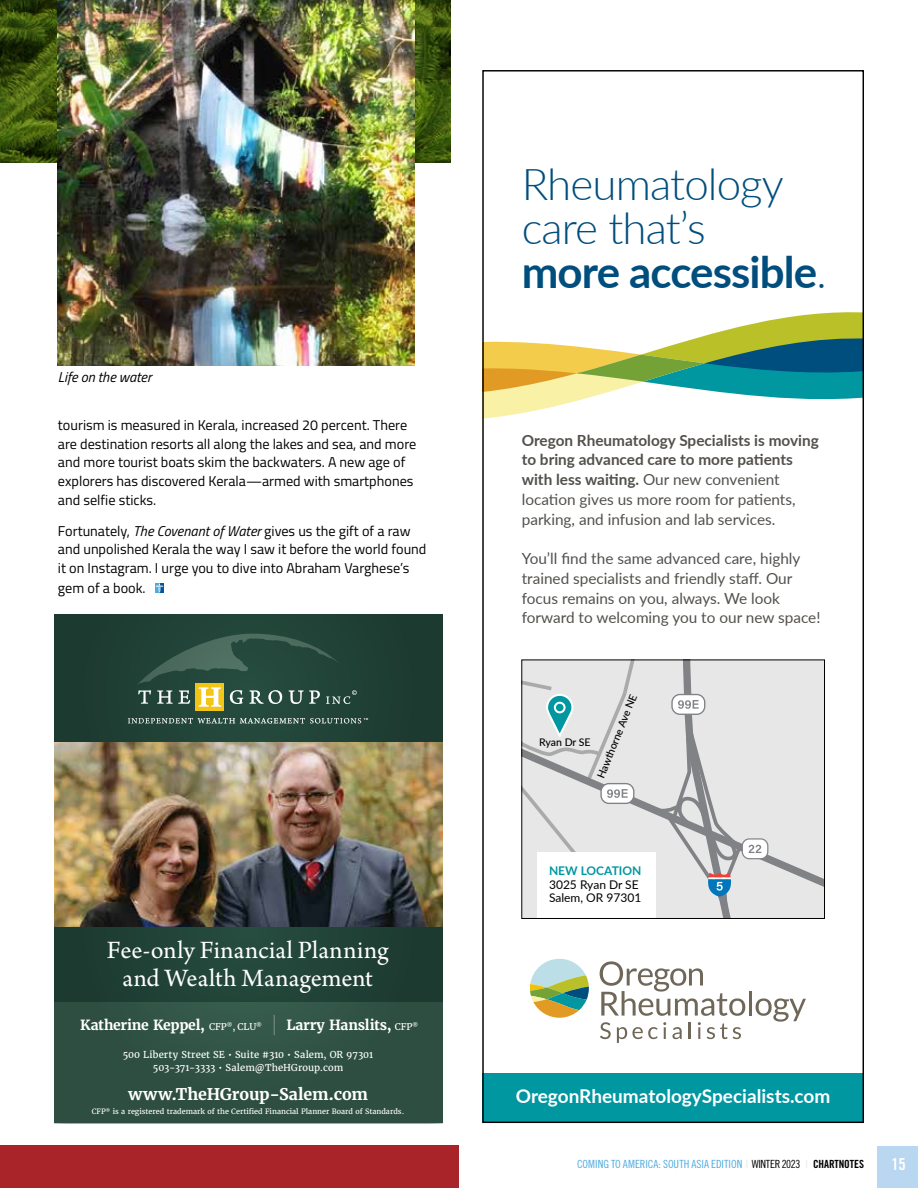
<style>
.page{position:relative;width:918px;height:1188px;background:#fff}
.page>*{position:absolute;margin:0;border:0;box-sizing:border-box;transform-origin:0 0}
.t1{font:300 43.8px/43.8px "Lato";letter-spacing:-.02em;color:#004e7d}
.t2{font:26.25px/27.8px "Arno Pro";letter-spacing:.005em;color:#fff;text-align:center}
.t3{font:700 19.05px "Lato";color:#fff}
.t4{font:16.5px "Trade Gothic Bold Cond Twenty";color:#fff}
.t5{font:700 16.05px "Merriweather";letter-spacing:-.01em;color:#fff}
.t6{font:700 15.3px/19.8px "Lato";color:#53504c}
.t7{font:15.3px/19.8px "Lato";color:#53504c}
.t8{font:14.25px/18.8px "Titillium Web";color:#000}
.t9{font:italic 14.25px "Titillium Web";letter-spacing:-.005em;color:#000}
.t10{font:700 13.95px "Merriweather";letter-spacing:-.015em;color:#fff}
.t11{font:12px/13.6px "Lato";color:#000}
.t12{font:700 12px "Lato";color:#0097a1}
.t13{font:11.25px "Trade Gothic Cond Eighteen";letter-spacing:-.005em;color:#4faadf}
.t14{font:500 10.5px "Lato";letter-spacing:-.01em;color:#000}
.t15{font:9.45px/13.2px "Merriweather";letter-spacing:.005em;color:#fff;text-align:center}
.t16{font:9.3px "Merriweather";color:#fff}
.t17{font:7.35px "Merriweather";color:#fff}
.t18{font:5.4px "Merriweather";color:#fff}
.s1{font-style:italic}
.s2{font-weight:400;font-size:9.3px}
.s3{font-weight:700}
.s4{font-weight:400}
.s5{color:#e6e7e8}
.s6{color:#000}
.s7{font-family:"Trade Gothic Bold Cond Twenty";color:#000}
</style>
<div class="page">
<div style="left:877px;top:1146px;width:41px;height:42px;background:#b9d7f0"></div>
<img style="left:0;top:0;width:58px;height:162px">
<div style="left:0;top:1146px;width:459px;height:42px;background:#a82428"></div>
<div style="left:54px;top:614px;width:388px;height:509px;background:#2e4e42"></div>
<div style="left:54px;top:614px;width:388px;height:388px;background:#1d3a30"></div>
<svg style="left:127px;top:614px;width:242px;height:128px;fill:#234639"></svg>
<svg style="left:76px;top:756px;width:344px;height:345px"></svg>
<img style="left:54px;top:742px;width:388px;height:184px">
<svg style="left:274px;top:1015px;width:1px;height:20px"></svg>
<svg style="left:155px;top:583px;width:9px;height:10px"></svg>
<svg style="left:484px;top:312px;width:378px;height:107px"></svg>
<svg style="left:530px;top:959px;width:59px;height:59px"></svg>
<svg style="left:600px;top:961px;width:145px;height:55px"></svg>
<hr style="left:749px;top:991px;width:3px;height:25px;background:#6f6758">
<svg style="left:756px;top:998px;width:50px;height:24px"></svg>
<svg style="left:600px;top:1022px;width:11px;height:17px"></svg>
<svg style="left:617px;top:1022px;width:49px;height:21px"></svg>
<svg style="left:672px;top:1027px;width:10px;height:12px"></svg>
<svg style="left:689px;top:1022px;width:2px;height:17px"></svg>
<svg style="left:698px;top:1022px;width:3px;height:17px"></svg>
<svg style="left:707px;top:1024px;width:34px;height:15px"></svg>
<div style="left:482px;top:1074px;width:382px;height:49px;background:#0097a1"></div>
<div style="left:522px;top:660px;width:303px;height:258px;background:#e7e7e8"></div>
<svg style="left:527px;top:798px;width:296px;height:89px"></svg>
<div style="left:742px;top:838px;width:26px;height:21px;border:1px solid #808285;border-radius:7px"></div>
<div style="left:601px;top:784px;width:33px;height:19px;background:#fff;border-radius:8px"></div>
<div style="left:600px;top:783px;width:34px;height:21px;border:1px solid #808285;border-radius:8px"></div>
<svg style="left:524px;top:662px;width:112px;height:136px"></svg>
<svg style="left:654px;top:662px;width:113px;height:255px"></svg>
<div style="left:537px;top:852px;width:118px;height:66px;background:#fff"></div>
<div style="left:522px;top:660px;width:303px;height:259px;border:1px solid #000"></div>
<img style="left:415px;top:0;width:35px;height:162px">
<img style="left:58px;top:0;width:357px;height:366px">
<p class="t9" style="left:58px;top:367px;width:95px">Life on the water</p>
<p class="t8" style="left:58px;top:415px;width:360px">tourism is measured in Kerala, increased 20 percent. There are destination resorts all along the lakes and sea, and more and more tourist boats skim the backwaters. A new age of explorers has discovered Kerala—armed with smartphones and selfie sticks.</p>
<p class="t8" style="left:58px;top:520px;width:370px">Fortunately, <span class="s1">The Covenant of Water</span> gives us the gift of a raw and unpolished Kerala the way I saw it before the world found it on Instagram. I urge you to dive into Abraham Varghese’s gem of a book.</p>
<h2 class="t2" style="left:107px;top:938px;width:283px">Fee-only Financial Planning and Wealth Management</h2>
<p class="t10" style="left:80px;top:1016px;width:126px">Katherine Keppel,</p>
<p class="t18" style="left:413px;top:1022px;width:7px">®</p>
<p class="t10" style="left:286px;top:1016px;width:128px">Larry Hanslits, <span class="s2">CFP</span></p>
<p class="t16" style="left:209px;top:1021px;width:54px">CFP<sup>®</sup>, CLU<sup>®</sup></p>
<p class="t15" style="left:123px;top:1048px;width:252px">500 Liberty Street SE • Suite #310 • Salem, OR 97301<br>503-371-3333 • Salem@TheHGroup.com</p>
<p class="t5" style="left:128px;top:1084px;width:241px">www.TheHGroup-Salem.com</p>
<p class="t17" style="left:92px;top:1107px;width:314px">CFP<sup>®</sup> is a registered trademark of the Certified Financial Planner Board of Standards.</p>
<h1 class="t1" style="left:522px;top:161px;width:306px">Rheumatology care that’s<br><span class="s3">more accessible</span>.</h1>
<p class="t6" style="left:522px;top:429px;width:299px">Oregon Rheumatology Specialists is moving to bring advanced care to more patients with less waiting. <span class="s4">Our new convenient location gives us more room for patients, parking, and infusion and lab services.</span></p>
<p class="t7" style="left:522px;top:548px;width:300px">You’ll find the same advanced care, highly trained specialists and friendly staff. Our focus remains on you, always. We look forward to welcoming you to our new space!</p>
<p class="t14" style="left:593px;top:775px;width:91px;rotate:-68deg">Hawthorne Ave NE</p>
<p class="t14" style="left:539px;top:735px;width:53px">Ryan Dr SE</p>
<p class="t12" style="left:549px;top:862px;width:94px">NEW LOCATION</p>
<p class="t11" style="left:549px;top:877px;width:94px">3025 Ryan Dr SE<br>Salem, OR 97301</p>
<h3 class="t3" style="left:516px;top:1082px;width:316px">OregonRheumatologySpecialists.com</h3>
<p class="t13" style="left:577px;top:1157px;width:288px">COMING TO AMERICA: SOUTH ASIA EDITION <span class="s5">|</span> <span class="s6">WINTER 2023</span> <span class="s5">|</span> <span class="s7">CHARTNOTES</span></p>
<p class="t4" style="left:892px;top:1154px;width:16px">15</p>
</div>
